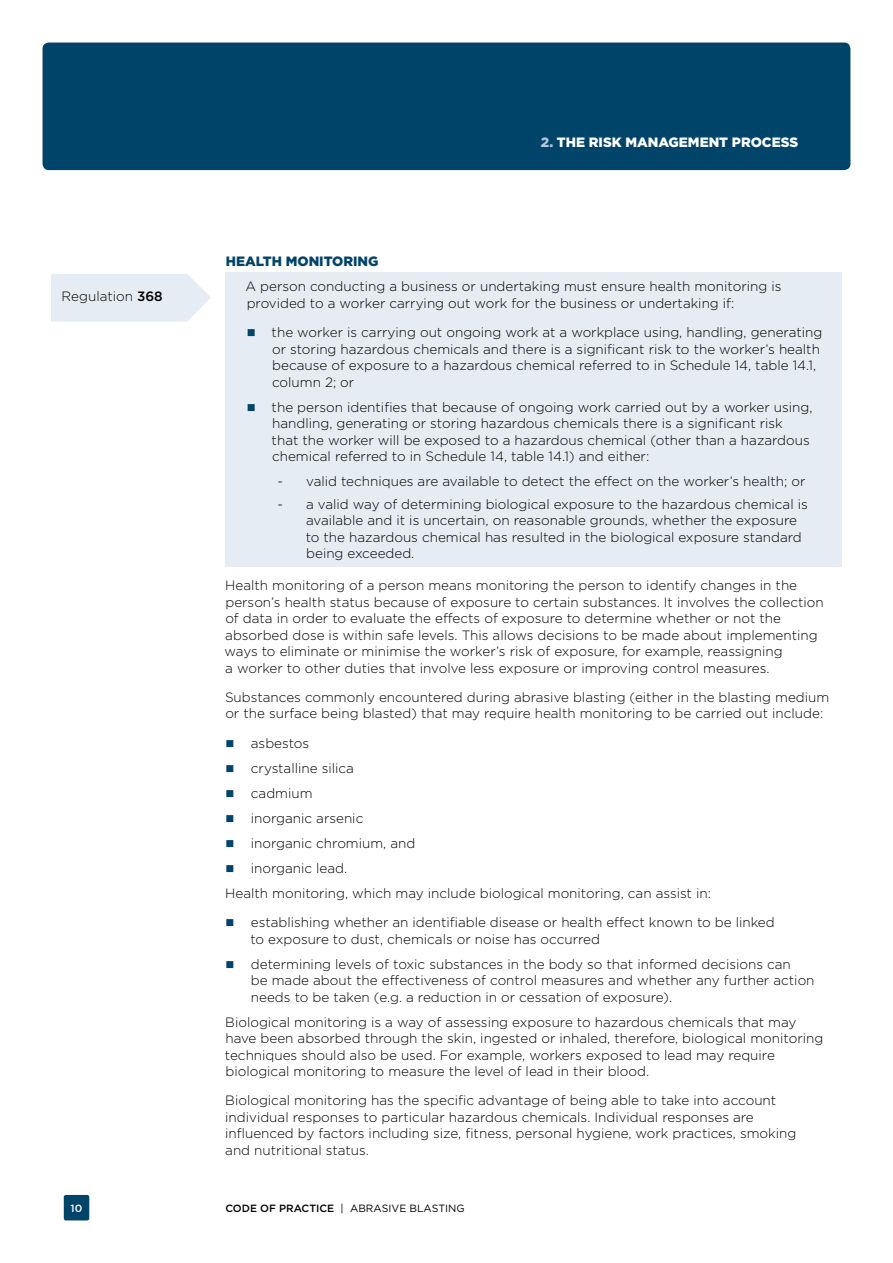
<style>
.page{position:relative;width:893px;height:1263px;background:#fff}
.page>*{position:absolute;margin:0;border:0;box-sizing:border-box;transform-origin:0 0}
.Body_copy{font:300 13.5px/16.5px "Gotham";color:#000}
.Running_header{font:900 13.5px "Gotham";color:#fff}
.Header_3{font:900 13.5px "Gotham";color:#00446a}
.t1{font:10.5px "Gotham";color:#000}
.t2{font:500 10.5px "Gotham";color:#fff}
.s1{font-weight:500}
.s2{color:#b1c6da}
</style>
<div class="page">
<div style="left:43px;top:43px;width:807px;height:127px;background:#00446a;border-radius:6px"></div>
<div style="left:64px;top:1195px;width:25px;height:25px;background:#00446a;border-radius:2px"></div>
<div style="left:225px;top:272px;width:617px;height:295px;background:#e5ecf3"></div>
<svg style="left:51px;top:274px;width:160px;height:48px;background:#e7edf3"></svg>
<p class="Body_copy" style="left:62px;top:288px;width:103px">Regulation <span class="s1">368</span></p>
<p class="Running_header" style="left:541px;top:134px;width:259px"><span class="s2">2.</span> THE RISK MANAGEMENT PROCESS</p>
<p class="Header_3" style="left:226px;top:253px;width:154px">HEALTH MONITORING</p>
<p class="Body_copy" style="left:245px;top:278px;width:537px">A person conducting a business or undertaking must ensure health monitoring is provided to a worker carrying out work for the business or undertaking if:</p>
<p class="Body_copy" style="left:272px;top:324px;width:552px">the worker is carrying out ongoing work at a workplace using, handling, generating or storing hazardous chemicals and there is a significant risk to the worker’s health because of exposure to a hazardous chemical referred to in Schedule 14, table 14.1, column 2; or</p>
<p class="Body_copy" style="left:272px;top:398px;width:542px">the person identifies that because of ongoing work carried out by a worker using, handling, generating or storing hazardous chemicals there is a significant risk<br>that the worker will be exposed to a hazardous chemical (other than a hazardous chemical referred to in Schedule 14, table 14.1) and either:</p>
<p class="Body_copy" style="left:277px;top:473px;width:530px">- valid techniques are available to detect the effect on the worker’s health; or</p>
<p class="Body_copy" style="left:306px;top:496px;width:504px;text-indent:-28px">- a valid way of determining biological exposure to the hazardous chemical is available and it is uncertain, on reasonable grounds, whether the exposure to the hazardous chemical has resulted in the biological exposure standard being exceeded.</p>
<p class="Body_copy" style="left:224px;top:577px;width:601px">Health monitoring of a person means monitoring the person to identify changes in the person’s health status because of exposure to certain substances. It involves the collection of data in order to evaluate the effects of exposure to determine whether or not the absorbed dose is within safe levels. This allows decisions to be made about implementing ways to eliminate or minimise the worker’s risk of exposure, for example, reassigning<br>a worker to other duties that involve less exposure or improving control measures.</p>
<p class="Body_copy" style="left:225px;top:689px;width:606px">Substances commonly encountered during abrasive blasting (either in the blasting medium or the surface being blasted) that may require health monitoring to be carried out include:</p>
<p class="Body_copy" style="left:251px;top:735px;width:60px">asbestos</p>
<p class="Body_copy" style="left:251px;top:760px;width:105px">crystalline silica</p>
<p class="Body_copy" style="left:251px;top:785px;width:63px">cadmium</p>
<p class="Body_copy" style="left:251px;top:810px;width:114px">inorganic arsenic</p>
<p class="Body_copy" style="left:251px;top:835px;width:166px">inorganic chromium, and</p>
<p class="Body_copy" style="left:251px;top:860px;width:98px">inorganic lead.</p>
<p class="Body_copy" style="left:225px;top:885px;width:487px">Health monitoring, which may include biological monitoring, can assist in:</p>
<p class="Body_copy" style="left:250px;top:914px;width:526px">establishing whether an identifiable disease or health effect known to be linked to exposure to dust, chemicals or noise has occurred</p>
<p class="Body_copy" style="left:251px;top:955px;width:565px">determining levels of toxic substances in the body so that informed decisions can<br>be made about the effectiveness of control measures and whether any further action needs to be taken (e.g. a reduction in or cessation of exposure).</p>
<p class="Body_copy" style="left:225px;top:1013px;width:600px">Biological monitoring is a way of assessing exposure to hazardous chemicals that may have been absorbed through the skin, ingested or inhaled, therefore, biological monitoring techniques should also be used. For example, workers exposed to lead may require biological monitoring to measure the level of lead in their blood.</p>
<p class="Body_copy" style="left:225px;top:1092px;width:573px">Biological monitoring has the specific advantage of being able to take into account individual responses to particular hazardous chemicals. Individual responses are influenced by factors including size, fitness, personal hygiene, work practices, smoking and nutritional status.</p>
<p class="t2" style="left:71px;top:1202px;width:13px">10</p>
<p class="t1" style="left:225px;top:1202px;width:241px"><span class="s1">CODE OF PRACTICE</span> | ABRASIVE BLASTING</p>
</div>
